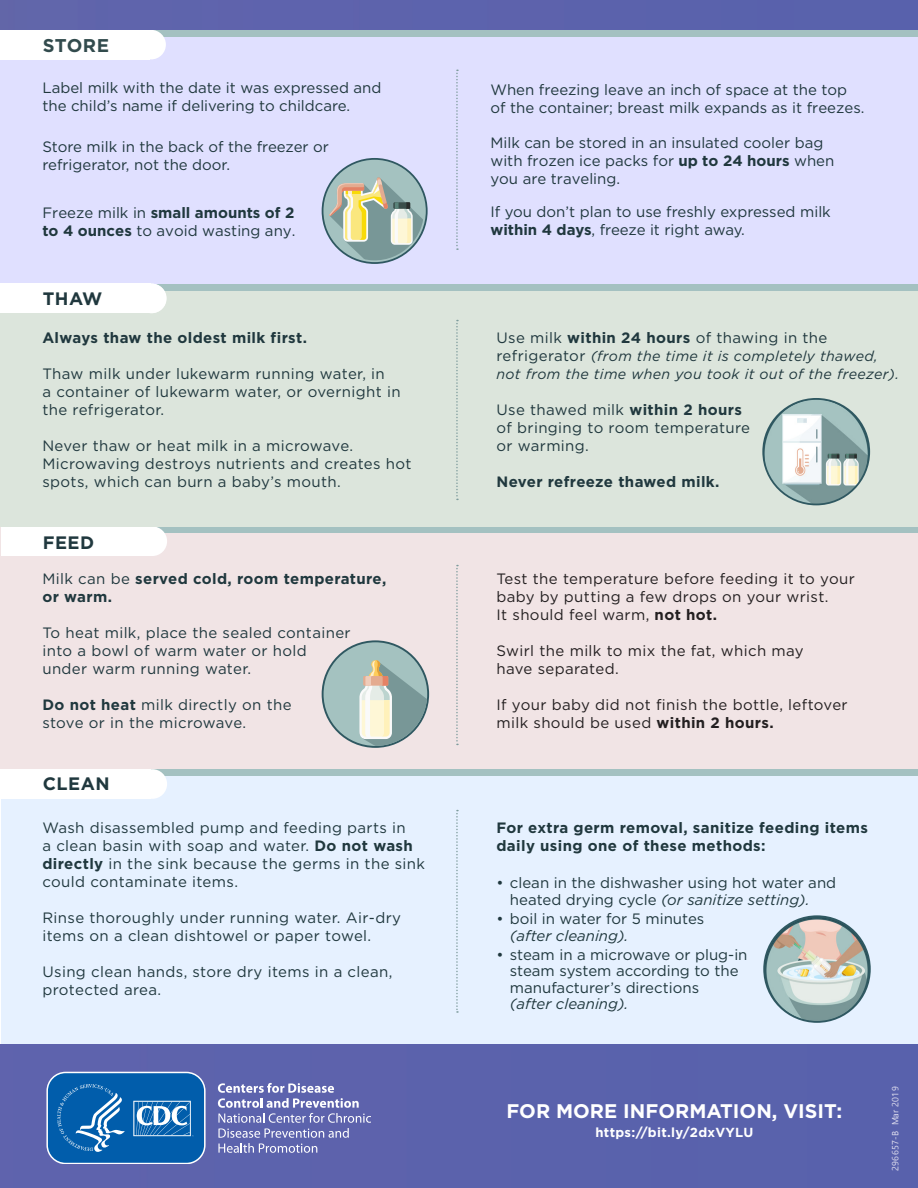
<style>
.page{position:relative;width:918px;height:1188px;background:#fff}
.page>*{position:absolute;margin:0;border:0;box-sizing:border-box;transform-origin:0 0}
.t1{font:700 19.65px "Gotham";color:#fff}
.t2{font:700 18.45px "Gotham";letter-spacing:.015em;color:#324b4d}
.t3{font:700 18px "Gotham";letter-spacing:.025em;color:#20383e}
.t4{font:15px/18px "Gotham";letter-spacing:.01em;color:#20383e}
.t5{font:15px/18px "Gotham";letter-spacing:.025em;color:#231f20}
.t6{font:700 15px/18px "Gotham";letter-spacing:.025em;color:#20383e}
.t7{font:15px/18px "Gotham";color:#20383d}
.t8{font:italic 14.25px/18px "Gotham";letter-spacing:.025em;color:#20383e}
.t9{font:700 13.2px "Gotham";letter-spacing:.025em;color:#fff}
.t10{font:9px "Gadugi";letter-spacing:.03em;color:#e0dfef}
.s1{font-weight:700}
.s2{font-weight:400}
.s3{font-style:normal;font-size:15px}
.s4{font-style:italic}
</style>
<div class="page">
<div style="left:1px;top:526px;width:917px;height:243px;background:#f1e4e5"></div>
<div style="left:153px;top:526px;width:765px;height:7px;background:#a4c1c1"></div>
<div style="left:1px;top:526px;width:150px;height:30px;background:#fff"></div>
<div style="left:138px;top:526px;width:29px;height:30px;background:#fff;border-radius:50%"></div>
<div style="left:0;top:288px;width:918px;height:239px;background:#dce5dc"></div>
<div style="left:156px;top:284px;width:761px;height:7px;background:#a4c1c1"></div>
<div style="left:0;top:37px;width:918px;height:247px;background:#e0e0ff"></div>
<div style="left:142px;top:30px;width:776px;height:7px;background:#a4c1c1"></div>
<div style="left:0;top:30px;width:150px;height:29px;background:#fff"></div>
<div style="left:136px;top:30px;width:30px;height:29px;background:#fff;border-radius:50%"></div>
<div style="left:1px;top:769px;width:916px;height:281px;background:#e6f1ff"></div>
<div style="left:0;top:0;width:918px;height:30px;background:#5d63ac"></div>
<div style="left:0;top:1045px;width:918px;height:143px;background:#5a62ac"></div>
<div style="left:322px;top:640px;width:107px;height:108px;border:4px solid #2f5861;border-radius:52px"></div>
<div style="left:763px;top:915px;width:108px;height:108px;border:4px solid #2f5861;border-radius:50%"></div>
<div style="left:322px;top:158px;width:106px;height:106px;border:4px solid #2f5861;border-radius:51px"></div>
<div style="left:143px;top:769px;width:775px;height:7px;background:#a4c1c1"></div>
<div style="left:762px;top:398px;width:108px;height:107px;border:4px solid #2f5861;border-radius:50%"></div>
<div style="left:1px;top:284px;width:150px;height:29px;background:#fff"></div>
<div style="left:137px;top:284px;width:30px;height:29px;background:#fff;border-radius:50%"></div>
<div style="left:323px;top:160px;width:103px;height:102px;background:#a4c2c0;border-radius:51px"></div>
<svg style="left:329px;top:177px;width:96px;height:84px"></svg>
<svg style="left:456px;top:70px;width:2px;height:180px"></svg>
<svg style="left:456px;top:320px;width:2px;height:180px"></svg>
<svg style="left:456px;top:565px;width:2px;height:180px"></svg>
<svg style="left:456px;top:810px;width:2px;height:203px"></svg>
<div style="left:1px;top:769px;width:150px;height:30px;background:#fff"></div>
<div style="left:138px;top:769px;width:29px;height:30px;background:#fff;border-radius:50%"></div>
<img style="left:764px;top:400px;width:104px;height:104px;border-radius:52px">
<div style="left:324px;top:642px;width:103px;height:104px;background:#a4c2c0;border-radius:52px"></div>
<svg style="left:359px;top:660px;width:68px;height:86px"></svg>
<img style="left:765px;top:917px;width:104px;height:104px;border-radius:52px">
<svg style="left:218px;top:1083px;width:152px;height:70px;background:#7b80bc"></svg>
<svg style="left:46px;top:1072px;width:160px;height:92px;background:#2774b6"></svg>
<h2 class="t2" style="left:43px;top:33px;width:68px">STORE</h2>
<p class="t7" style="left:42px;top:78px;width:340px">Label milk with the date it was expressed and the child’s name if delivering to childcare.</p>
<p class="t4" style="left:42px;top:138px;width:288px">Store milk in the back of the freezer or refrigerator, not the door.</p>
<p class="t4" style="left:42px;top:203px;width:255px">Freeze milk in <span class="s1">small amounts of 2 to 4 ounces</span> to avoid wasting any.</p>
<h2 class="t3" style="left:43px;top:287px;width:61px">THAW</h2>
<p class="t6" style="left:42px;top:329px;width:266px">Always thaw the oldest milk first.</p>
<p class="t4" style="left:42px;top:364px;width:360px">Thaw milk under lukewarm running water, in<br>a container of lukewarm water, or overnight in the refrigerator.</p>
<p class="t4" style="left:42px;top:436px;width:371px">Never thaw or heat milk in a microwave.<br>Microwaving destroys nutrients and creates hot spots, which can burn a baby’s mouth.</p>
<h2 class="t3" style="left:43px;top:530px;width:53px">FEED</h2>
<p class="t6" style="left:42px;top:570px;width:345px"><span class="s2">Milk can be</span> served cold, room temperature, or warm.</p>
<p class="t4" style="left:42px;top:623px;width:310px">To heat milk, place the sealed container into a bowl of warm water or hold under warm running water.</p>
<p class="t4" style="left:42px;top:695px;width:251px"><span class="s1">Do not heat</span> milk directly on the stove or in the microwave.</p>
<h2 class="t3" style="left:43px;top:771px;width:68px">CLEAN</h2>
<p class="t4" style="left:42px;top:819px;width:384px">Wash disassembled pump and feeding parts in<br>a clean basin with soap and water. <span class="s1">Do not wash directly</span> in the sink because the germs in the sink could contaminate items.</p>
<p class="t4" style="left:42px;top:909px;width:360px">Rinse thoroughly under running water. Air-dry items on a clean dishtowel or paper towel.</p>
<p class="t4" style="left:42px;top:963px;width:352px">Using clean hands, store dry items in a clean, protected area.</p>
<p class="t4" style="left:490px;top:80px;width:376px">When freezing leave an inch of space at the top of the container; breast milk expands as it freezes.</p>
<p class="t4" style="left:490px;top:134px;width:345px">Milk can be stored in an insulated cooler bag with frozen ice packs for <span class="s1">up to 24 hours</span> when you are traveling.</p>
<p class="t4" style="left:490px;top:202px;width:342px">If you don’t plan to use freshly expressed milk <span class="s1">within 4 days</span>, freeze it right away.</p>
<p class="t4" style="left:496px;top:328px;width:333px">Use milk <span class="s1">within 24 hours</span> of thawing in the</p>
<p class="t8" style="left:496px;top:347px;width:404px"><span class="s3">refrigerator</span> (from the time it is completely thawed, not from the time when you took it out of the freezer).</p>
<p class="t4" style="left:496px;top:400px;width:255px">Use thawed milk <span class="s1">within 2 hours </span>of bringing to room temperature or warming.</p>
<p class="t6" style="left:496px;top:472px;width:225px">Never refreeze thawed milk.</p>
<p class="t5" style="left:496px;top:569px;width:360px">Test the temperature before feeding it to your baby by putting a few drops on your wrist.<br>It should feel warm, <span class="s1">not hot.</span></p>
<p class="t5" style="left:496px;top:641px;width:309px">Swirl the milk to mix the fat, which may have separated.</p>
<p class="t5" style="left:496px;top:695px;width:353px">If your baby did not finish the bottle, leftover milk should be used <span class="s1">within 2 hours.</span></p>
<p class="t6" style="left:496px;top:819px;width:373px">For extra germ removal, sanitize feeding items daily using one of these methods:</p>
<p class="t4" style="left:510px;top:875px;width:328px;line-height:16.5px;text-indent:-14px">• clean in the dishwasher using hot water and heated drying cycle <span class="s4">(or sanitize setting).</span></p>
<p class="t4" style="left:510px;top:910px;width:196px;line-height:16.5px;text-indent:-14px">• boil in water for 5 minutes <span class="s4">(after cleaning).</span></p>
<p class="t4" style="left:510px;top:946px;width:239px;line-height:16.5px;text-indent:-14px">• steam in a microwave or plug-in steam system according to the manufacturer’s directions<br><span class="s4">(after cleaning).</span></p>
<p class="t1" style="left:506px;top:1098px;width:338px">FOR MORE INFORMATION, VISIT:</p>
<p class="t9" style="left:595px;top:1123px;width:159px">https://bit.ly/2dxVYLU</p>
<p class="t10" style="left:890px;top:1171px;width:86px;rotate:-90deg">296657-B Mar 2019</p>
</div>
